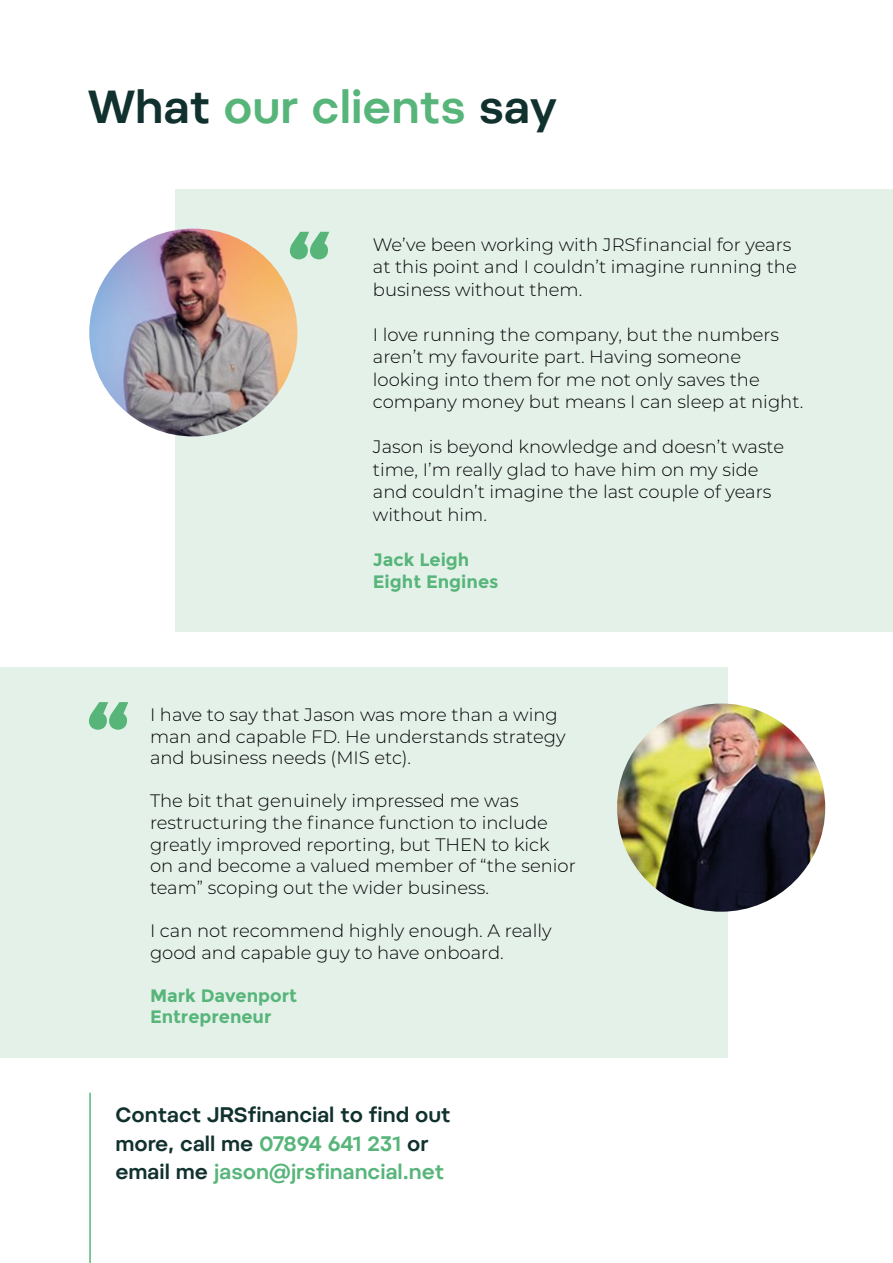
<style>
.page{position:relative;width:893px;height:1263px;background:#fff}
.page>*{position:absolute;margin:0;border:0;box-sizing:border-box;transform-origin:0 0}
.t1{font:700 108.75px "Montserrat";color:#57b57a}
.t2{font:600 46.05px "b 0563 e 35 d 30 b 3 d 4 c subsetof Pepi";color:#57b57a}
.t3{font:600 21px/28.5px "b 0563 e 35 d 30 b 3 d 4 c subsetof Pepi";color:#11312e}
.t4{font:300 18px/22.5px "Montserrat";color:#020203}
.t5{font:700 18px/21.6px "Montserrat";color:#57b57a}
.s1{color:#11312e}
.s2{color:#57b57a}
</style>
<div class="page">
<div style="left:0;top:667px;width:727px;height:390px;background:#e4f1e9"></div>
<div style="left:176px;top:189px;width:717px;height:442px;background:#e4f1e9"></div>
<img style="left:89px;top:229px;width:208px;height:207px;border-radius:104px">
<img style="left:617px;top:703px;width:208px;height:209px;border-radius:104px">
<hr style="left:89px;top:1093px;width:2px;height:170px;background:#57b57a">
<p class="t2" style="left:88px;top:81px;width:470px"><span class="s1">What</span> our clients <span class="s1">say</span></p>
<p class="t1" style="left:286px;top:205px;width:48px">“</p>
<p class="t4" style="left:373px;top:233px;width:425px">We’ve been working with JRSfinancial for years at this point and I couldn’t imagine running the business without them.</p>
<p class="t4" style="left:373px;top:323px;width:432px">I love running the company, but the numbers aren’t my favourite part. Having someone looking into them for me not only saves the company money but means I can sleep at night.</p>
<p class="t4" style="left:373px;top:435px;width:413px">Jason is beyond knowledge and doesn’t waste time, I’m really glad to have him on my side and couldn’t imagine the last couple of years without him.</p>
<p class="t5" style="left:373px;top:549px;width:98px">Jack Leigh</p>
<p class="t5" style="left:373px;top:571px;width:127px">Eight Engines</p>
<p class="t1" style="left:85px;top:675px;width:48px">“</p>
<p class="t4" style="left:150px;top:703px;width:417px;line-height:21.6px">I have to say that Jason was more than a wing man and capable FD. He understands strategy and business needs (MIS etc).</p>
<p class="t4" style="left:150px;top:790px;width:427px;line-height:21.6px">The bit that genuinely impressed me was restructuring the finance function to include greatly improved reporting, but THEN to kick on and become a valued member of “the senior team” scoping out the wider business.</p>
<p class="t4" style="left:150px;top:919px;width:403px;line-height:21.6px">I can not recommend highly enough. A really good and capable guy to have onboard.</p>
<p class="t5" style="left:150px;top:985px;width:149px">Mark Davenport<br>Entrepreneur</p>
<p class="t3" style="left:115px;top:1100px;width:337px">Contact JRSfinancial to find out more, call me <span class="s2">07894 641 231</span> or email me <span class="s2">jason@jrsfinancial.net</span></p>
</div>
